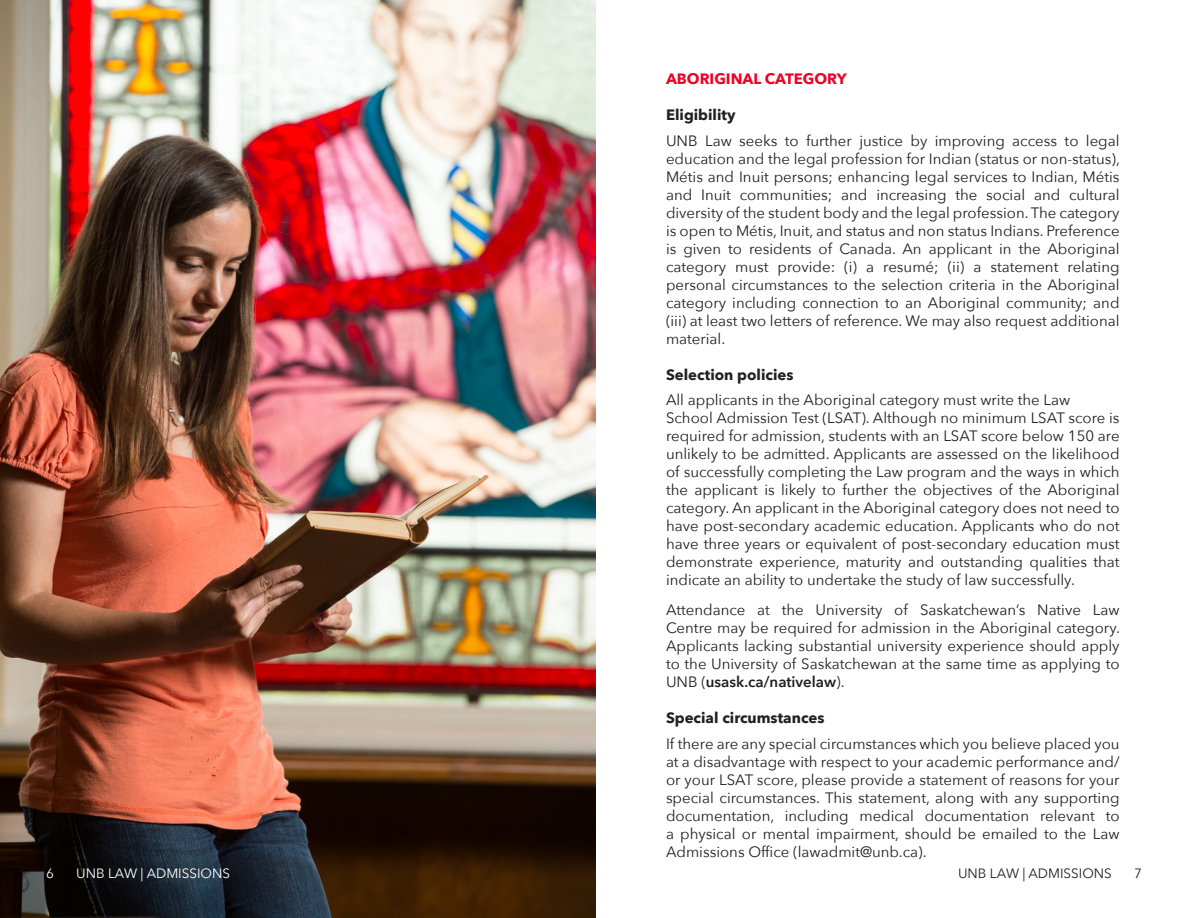
<style>
.page{position:relative;width:1188px;height:918px;background:#fff}
.page>*{position:absolute;margin:0;border:0;box-sizing:border-box;transform-origin:0 0}
.t1{font:15px/18px "Avenir Next";color:#231f20;text-align:justify}
.t2{font:700 15px "Avenir Next";color:#231f20}
.t3{font:700 15px "Avenir Next";color:#ef0027}
.t4{font:13.5px "Avenir Next";color:#fff}
.t5{font:13.5px "Avenir Next";color:#231f20}
.s1{font-weight:600}
</style>
<div class="page">
<img style="left:0;top:0;width:596px;height:918px">
<p class="t3" style="left:666px;top:70px;width:183px">ABORIGINAL CATEGORY</p>
<p class="t2" style="left:666px;top:106px;width:71px">Eligibility</p>
<p class="t1" style="left:666px;top:131px;width:456px">UNB Law seeks to further justice by improving access to legal education and the legal profession for Indian (status or non-status), Métis and Inuit persons; enhancing legal services to Indian, Métis and Inuit communities; and increasing the social and cultural diversity of the student body and the legal profession. The category is open to Métis, Inuit, and status and non status Indians. Preference is given to residents of Canada. An applicant in the Aboriginal category must provide: (i) a resumé; (ii) a statement relating personal circumstances to the selection criteria in the Aboriginal category including connection to an Aboriginal community; and (iii) at least two letters of reference. We may also request additional material.</p>
<p class="t2" style="left:666px;top:365px;width:129px">Selection policies</p>
<p class="t1" style="left:666px;top:391px;width:406px">All applicants in the Aboriginal category must write the Law</p>
<p class="t1" style="left:666px;top:409px;width:455px">School Admission Test (LSAT). Although no minimum LSAT score is required for admission, students with an LSAT score below 150 are unlikely to be admitted. Applicants are assessed on the likelihood of successfully completing the Law program and the ways in which the applicant is likely to further the objectives of the Aboriginal category. An applicant in the Aboriginal category does not need to have post-secondary academic education. Applicants who do not have three years or equivalent of post-secondary education must demonstrate experience, maturity and outstanding qualities that indicate an ability to undertake the study of law successfully.</p>
<p class="t1" style="left:666px;top:601px;width:456px">Attendance at the University of Saskatchewan’s Native Law Centre may be required for admission in the Aboriginal category.<br>Applicants lacking substantial university experience should apply to the University of Saskatchewan at the same time as applying to UNB (<span class="s1">usask.ca/nativelaw</span>).</p>
<p class="t2" style="left:666px;top:709px;width:160px">Special circumstances</p>
<p class="t1" style="left:666px;top:734px;width:455px">If there are any special circumstances which you believe placed you at a disadvantage with respect to your academic performance and/ or your LSAT score, please provide a statement of reasons for your special circumstances. This statement, along with any supporting documentation, including medical documentation relevant to a physical or mental impairment, should be emailed to the Law Admissions Office (lawadmit@unb.ca).</p>
<p class="t4" style="left:46px;top:865px;width:9px">6</p>
<p class="t4" style="left:76px;top:865px;width:155px">UNB LAW | ADMISSIONS</p>
<p class="t5" style="left:958px;top:865px;width:155px">UNB LAW | ADMISSIONS</p>
<p class="t5" style="left:1134px;top:865px;width:9px">7</p>
</div>
